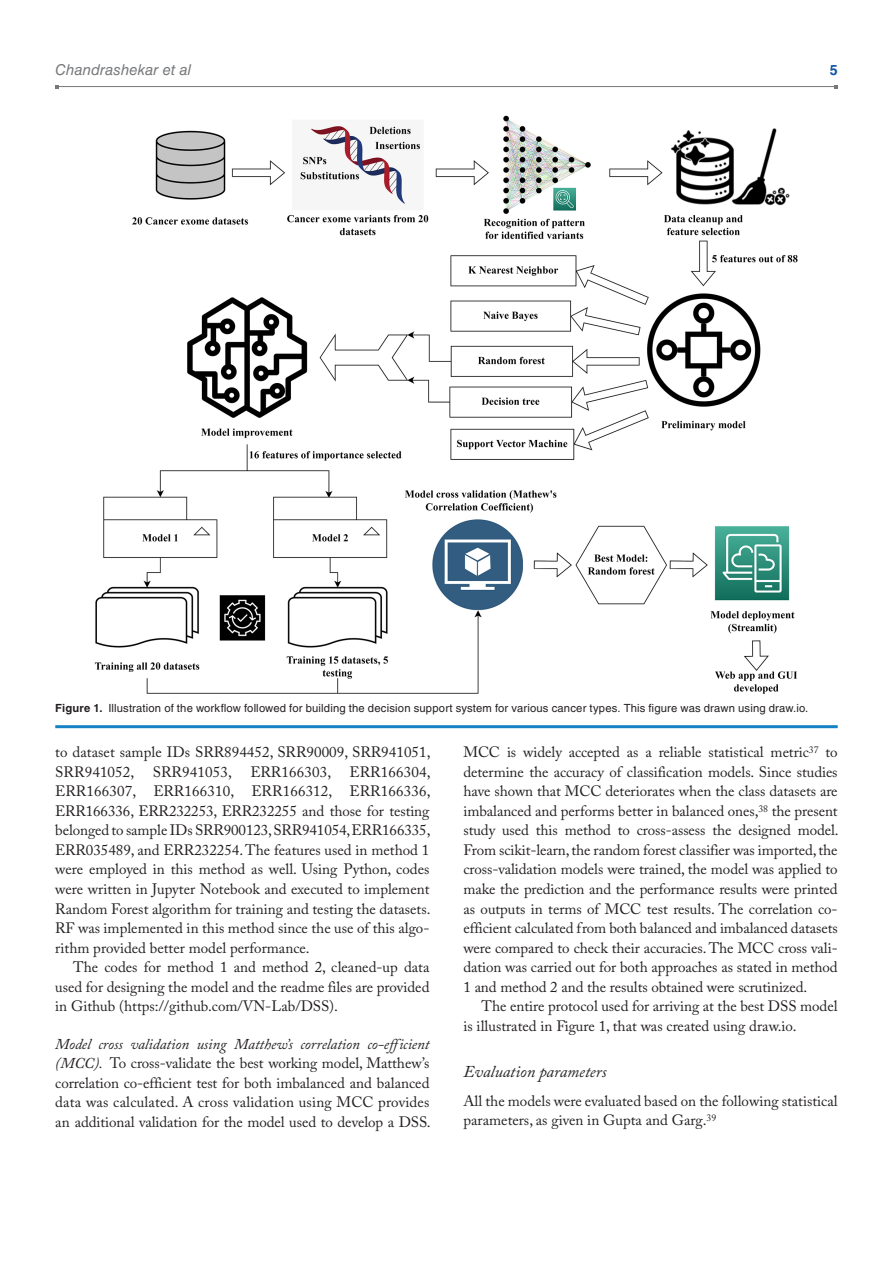
<style>
.page{position:relative;width:893px;height:1263px;background:#fff}
.page>*{position:absolute;margin:0;border:0;box-sizing:border-box;transform-origin:0 0}
.t1{font:italic 16.5px "Adobe Caslon Pro";color:#231f20}
.t2{font:15px/19.5px "Adobe Caslon Pro";color:#231f20;text-align:justify}
.t3{font:italic 15px "Helvetica LT Std";color:#76787b}
.t4{font:700 14.25px "Helvetica LT Std";color:#1055a4}
.t5{font:11.25px "Helvetica LT Std";letter-spacing:.015em;color:#231f20}
.s1{font-weight:700}
.s2{font-style:italic}
</style>
<div class="page">
<hr style="left:57px;top:86px;width:779px;height:1px;background:#76787b">
<hr style="left:55px;top:725px;width:783px;height:3px;background:#1582c5">
<img style="left:94px;top:115px;width:704px;height:579px">
<p class="t3" style="left:55px;top:61px;width:137px">Chandrashekar et al</p>
<p class="t4" style="left:830px;top:61px;width:9px">5</p>
<p class="t5" style="left:55px;top:702px;width:755px"><span class="s1">Figure 1.</span> Illustration of the workflow followed for building the decision support system for various cancer types. This figure was drawn using draw.io.</p>
<p class="t2" style="left:55px;top:742px;width:377px">to dataset sample IDs SRR894452, SRR90009, SRR941051, SRR941052, SRR941053, ERR166303, ERR166304, ERR166307, ERR166310, ERR166312, ERR166336, ERR166336, ERR232253, ERR232255 and those for testing belonged to sample IDs SRR900123, SRR941054, ERR166335, ERR035489, and ERR232254. The features used in method 1 were employed in this method as well. Using Python, codes were written in Jupyter Notebook and executed to implement Random Forest algorithm for training and testing the datasets.<br>RF was implemented in this method since the use of this algo&shy;rithm provided better model performance.</p>
<p class="t2" style="left:55px;top:957px;width:376px;text-indent:18px">The codes for method 1 and method 2, cleaned-up data used for designing the model and the readme files are provided in Github (https://github.com/VN-Lab/DSS).</p>
<p class="t2" style="left:55px;top:1033px;width:377px"><span class="s2">Model cross validation using Matthew’s correlation co-efficient (MCC).</span> To cross-validate the best working model, Matthew’s correlation co-efficient test for both imbalanced and balanced data was calculated. A cross validation using MCC provides an additional validation for the model used to develop a DSS.</p>
<p class="t2" style="left:463px;top:742px;width:377px">MCC is widely accepted as a reliable statistical metric<sup>37</sup> to determine the accuracy of classification models. Since studies have shown that MCC deteriorates when the class datasets are imbalanced and performs better in balanced ones,<sup>38</sup> the present study used this method to cross-assess the designed model.<br>From scikit-learn, the random forest classifier was imported, the cross-validation models were trained, the model was applied to make the prediction and the performance results were printed as outputs in terms of MCC test results. The correlation co&shy;efficient calculated from both balanced and imbalanced datasets were compared to check their accuracies. The MCC cross vali&shy;dation was carried out for both approaches as stated in method 1 and method 2 and the results obtained were scrutinized.</p>
<p class="t2" style="left:463px;top:996px;width:376px;text-indent:18px">The entire protocol used for arriving at the best DSS model is illustrated in Figure 1, that was created using draw.io.</p>
<p class="t1" style="left:463px;top:1062px;width:145px">Evaluation parameters</p>
<p class="t2" style="left:463px;top:1090px;width:376px">All the models were evaluated based on the following statistical parameters, as given in Gupta and Garg.<sup>39</sup></p>
</div>
